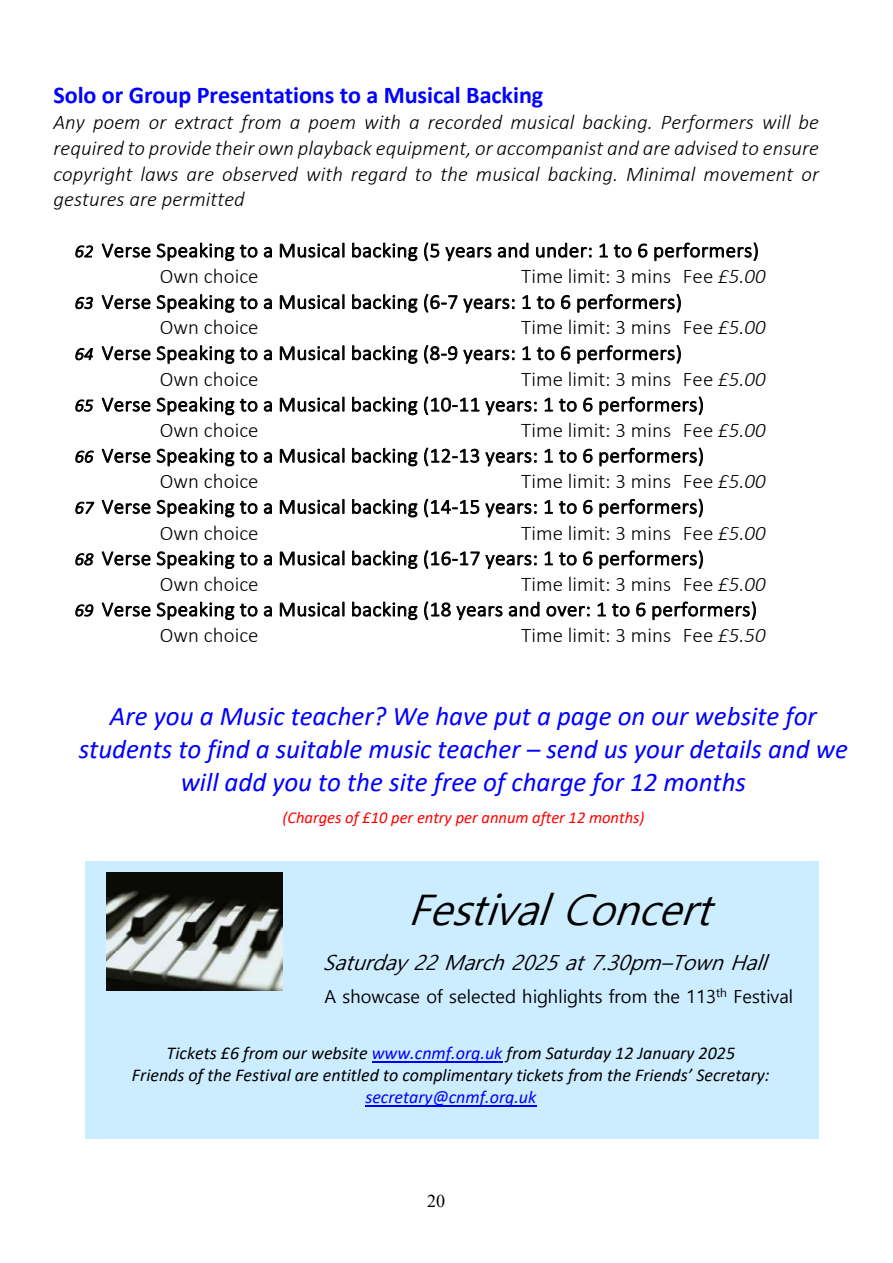
<style>
.page{position:relative;width:893px;height:1263px;background:#fff}
.page>*{position:absolute;margin:0;border:0;box-sizing:border-box;transform-origin:0 0}
.t1{font:italic 42.15px "Malgun Gothic";color:#000}
.t2{font:italic 27px/33px "Calibri";color:#00f;text-align:center}
.t3{font:700 24.15px "Calibri";color:#00f}
.t4{font:300 20.85px "Calibri";letter-spacing:.005em;color:#000}
.t5{font:italic 300 20.85px/25.7px "Calibri";letter-spacing:.005em;color:#000;text-align:justify}
.t6{font:italic 20.85px "Malgun Gothic";color:#000}
.t7{font:300 20.4px "Calibri";letter-spacing:.025em;color:#000}
.t8{font:italic 18px/21.9px "Calibri";color:#000;text-align:center}
.t9{font:18px "Malgun Gothic";color:#000}
.t10{font:italic 18px "Calibri";color:#00f}
.t11{font:18px "Times New Roman";color:#000}
.t12{font:italic 16.5px "Calibri";color:#f00}
.s1{font-style:italic;font-size:17.7px}
.s2{font-style:italic}
.s3{color:#00f}
</style>
<div class="page">
<div style="left:85px;top:861px;width:224px;height:159px;background:#ccecff"></div>
<div style="left:309px;top:861px;width:510px;height:159px;background:#ccecff"></div>
<div style="left:85px;top:1020px;width:734px;height:119px;background:#ccecff"></div>
<hr style="left:372px;top:1061px;width:130px;height:1px;background:#00f">
<hr style="left:365px;top:1105px;width:171px;height:1px;background:#00f">
<img style="left:107px;top:873px;width:175px;height:117px">
<p class="t3" style="left:53px;top:78px;width:491px">Solo or Group Presentations to a Musical Backing</p>
<p class="t5" style="left:53px;top:109px;width:767px">Any poem or extract from a poem with a recorded musical backing. Performers will be required to provide their own playback equipment, or accompanist and are advised to ensure copyright laws are observed with regard to the musical backing. Minimal movement or gestures are permitted</p>
<p class="t7" style="left:75px;top:238px;width:686px"><span class="s1">62</span> Verse Speaking to a Musical backing (5 years and under: 1 to 6 performers)</p>
<p class="t4" style="left:160px;top:263px;width:100px">Own choice</p>
<p class="t4" style="left:521px;top:263px;width:246px">Time limit: 3 mins Fee <span class="s2">£5.00</span></p>
<p class="t7" style="left:75px;top:289px;width:609px"><span class="s1">63</span> Verse Speaking to a Musical backing (6-7 years: 1 to 6 performers)</p>
<p class="t4" style="left:160px;top:315px;width:100px">Own choice</p>
<p class="t4" style="left:521px;top:315px;width:246px">Time limit: 3 mins Fee <span class="s2">£5.00</span></p>
<p class="t7" style="left:75px;top:340px;width:609px"><span class="s1">64</span> Verse Speaking to a Musical backing (8-9 years: 1 to 6 performers)</p>
<p class="t4" style="left:160px;top:366px;width:100px">Own choice</p>
<p class="t4" style="left:521px;top:366px;width:246px">Time limit: 3 mins Fee <span class="s2">£5.00</span></p>
<p class="t7" style="left:75px;top:392px;width:631px"><span class="s1">65</span> Verse Speaking to a Musical backing (10-11 years: 1 to 6 performers)</p>
<p class="t4" style="left:160px;top:417px;width:100px">Own choice</p>
<p class="t4" style="left:521px;top:417px;width:246px">Time limit: 3 mins Fee <span class="s2">£5.00</span></p>
<p class="t7" style="left:75px;top:443px;width:631px"><span class="s1">66</span> Verse Speaking to a Musical backing (12-13 years: 1 to 6 performers)</p>
<p class="t4" style="left:160px;top:468px;width:100px">Own choice</p>
<p class="t4" style="left:521px;top:468px;width:246px">Time limit: 3 mins Fee <span class="s2">£5.00</span></p>
<p class="t7" style="left:75px;top:494px;width:631px"><span class="s1">67</span> Verse Speaking to a Musical backing (14-15 years: 1 to 6 performers)</p>
<p class="t4" style="left:160px;top:520px;width:100px">Own choice</p>
<p class="t4" style="left:521px;top:520px;width:246px">Time limit: 3 mins Fee <span class="s2">£5.00</span></p>
<p class="t7" style="left:75px;top:545px;width:631px"><span class="s1">68</span> Verse Speaking to a Musical backing (16-17 years: 1 to 6 performers)</p>
<p class="t4" style="left:160px;top:571px;width:100px">Own choice</p>
<p class="t4" style="left:521px;top:571px;width:246px">Time limit: 3 mins Fee <span class="s2">£5.00</span></p>
<p class="t7" style="left:75px;top:597px;width:684px"><span class="s1">69</span> Verse Speaking to a Musical backing (18 years and over: 1 to 6 performers)</p>
<p class="t4" style="left:160px;top:622px;width:100px">Own choice</p>
<p class="t4" style="left:521px;top:622px;width:246px">Time limit: 3 mins Fee <span class="s2">£5.50</span></p>
<h2 class="t2" style="left:79px;top:698px;width:771px">Are you a Music teacher? We have put a page on our website for students to find a suitable music teacher – send us your details and we will add you to the site free of charge for 12 months</h2>
<p class="t12" style="left:282px;top:806px;width:364px">(Charges of £10 per entry per annum after 12 months)</p>
<h1 class="t1" style="left:408px;top:886px;width:320px">FestivalConcert</h1>
<p class="t6" style="left:323px;top:951px;width:453px">Saturday 22 March2025 at7.30pm–TownHall</p>
<p class="t9" style="left:324px;top:986px;width:470px">A showcase of selected highlights from the 113<sup>th</sup> Festival</p>
<p class="t8" style="left:132px;top:1041px;width:639px">Tickets £6 from our website <span class="s3">www.cnmf.org.uk</span> from Saturday 12 January 2025<br>Friends of the Festival are entitled to complimentary tickets from the Friends’ Secretary:</p>
<p class="t10" style="left:365px;top:1084px;width:173px">secretary@cnmf.org.uk</p>
<p class="t11" style="left:427px;top:1188px;width:19px">20</p>
</div>
